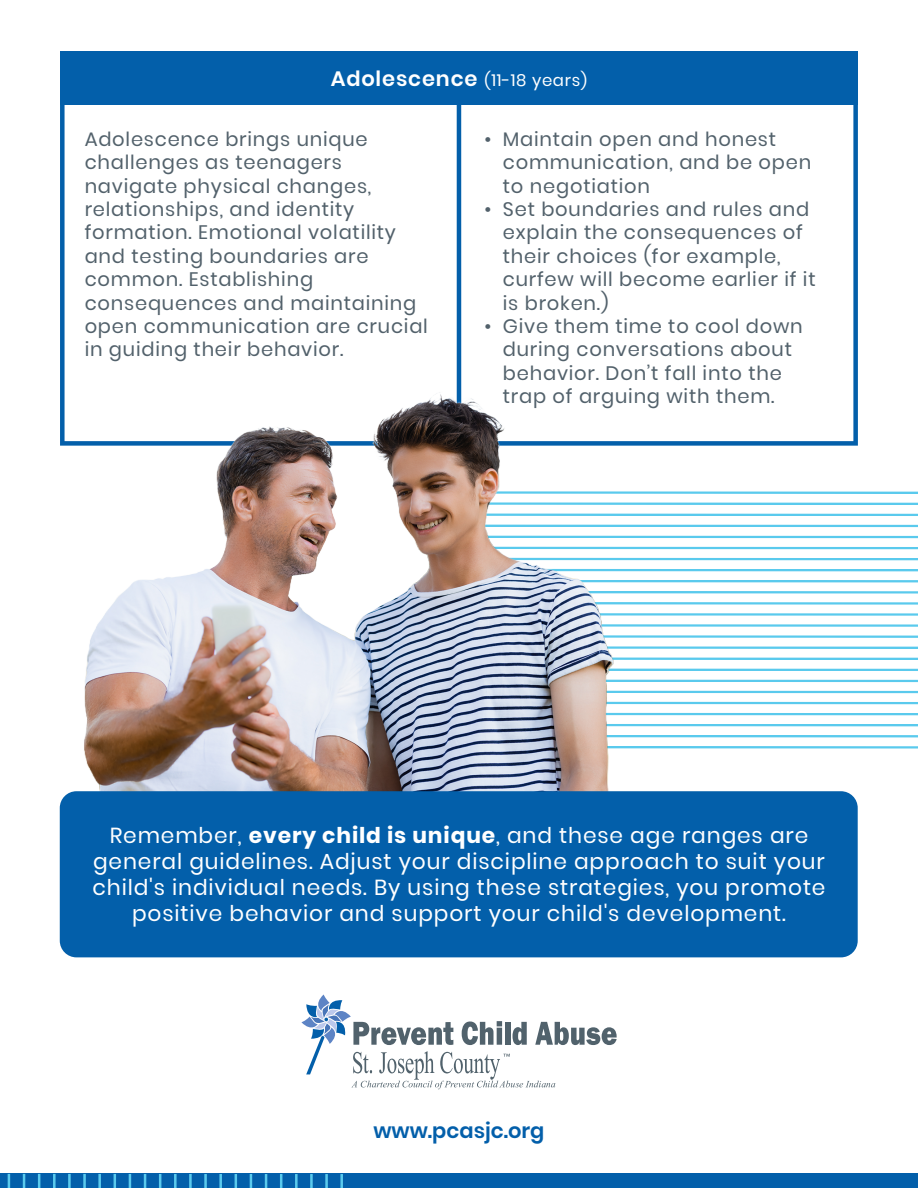
<style>
.page{position:relative;width:918px;height:1188px;background:#fff}
.page>*{position:absolute;margin:0;border:0;box-sizing:border-box;transform-origin:0 0}
.t1{font:21.75px/26.1px "Poppins";letter-spacing:.04em;color:#fff;text-align:center}
.t2{font:600 21px "Poppins";color:#035faa}
.t3{font:19.5px/23.4px "Poppins";letter-spacing:.04em;color:#52616b}
.t4{font:16.5px "Poppins";letter-spacing:.04em;color:#fff}
.s1{font-weight:600;font-size:21px}
.s2{font-weight:700}
</style>
<div class="page">
<div style="left:0;top:1174px;width:918px;height:14px;background:#035faa"></div>
<svg style="left:8px;top:1174px;width:2px;height:14px"></svg>
<svg style="left:23px;top:1174px;width:2px;height:14px"></svg>
<svg style="left:38px;top:1174px;width:2px;height:14px"></svg>
<svg style="left:53px;top:1174px;width:3px;height:14px"></svg>
<svg style="left:68px;top:1174px;width:3px;height:14px"></svg>
<svg style="left:83px;top:1174px;width:3px;height:14px"></svg>
<svg style="left:98px;top:1174px;width:3px;height:14px"></svg>
<svg style="left:114px;top:1174px;width:2px;height:14px"></svg>
<svg style="left:129px;top:1174px;width:2px;height:14px"></svg>
<svg style="left:144px;top:1174px;width:2px;height:14px"></svg>
<svg style="left:159px;top:1174px;width:2px;height:14px"></svg>
<svg style="left:174px;top:1174px;width:3px;height:14px"></svg>
<svg style="left:189px;top:1174px;width:3px;height:14px"></svg>
<svg style="left:204px;top:1174px;width:3px;height:14px"></svg>
<svg style="left:219px;top:1174px;width:3px;height:14px"></svg>
<svg style="left:235px;top:1174px;width:2px;height:14px"></svg>
<svg style="left:250px;top:1174px;width:2px;height:14px"></svg>
<svg style="left:265px;top:1174px;width:2px;height:14px"></svg>
<svg style="left:280px;top:1174px;width:2px;height:14px"></svg>
<svg style="left:295px;top:1174px;width:3px;height:14px"></svg>
<svg style="left:310px;top:1174px;width:3px;height:14px"></svg>
<svg style="left:325px;top:1174px;width:3px;height:14px"></svg>
<svg style="left:340px;top:1174px;width:3px;height:14px"></svg>
<svg style="left:60px;top:105px;width:798px;height:341px"></svg>
<div style="left:60px;top:51px;width:798px;height:54px;background:#035faa"></div>
<hr style="left:457px;top:91px;width:4px;height:352px;background:#035faa">
<svg style="left:780px;top:491px;width:138px;height:3px"></svg>
<svg style="left:780px;top:502px;width:138px;height:3px"></svg>
<svg style="left:780px;top:513px;width:138px;height:3px"></svg>
<svg style="left:780px;top:524px;width:138px;height:4px"></svg>
<svg style="left:780px;top:535px;width:138px;height:4px"></svg>
<svg style="left:780px;top:546px;width:138px;height:4px"></svg>
<svg style="left:780px;top:558px;width:138px;height:3px"></svg>
<svg style="left:780px;top:569px;width:138px;height:3px"></svg>
<svg style="left:780px;top:580px;width:138px;height:3px"></svg>
<svg style="left:780px;top:591px;width:138px;height:3px"></svg>
<svg style="left:780px;top:602px;width:138px;height:3px"></svg>
<svg style="left:780px;top:613px;width:138px;height:3px"></svg>
<svg style="left:780px;top:624px;width:138px;height:3px"></svg>
<svg style="left:780px;top:635px;width:138px;height:3px"></svg>
<svg style="left:780px;top:646px;width:138px;height:3px"></svg>
<svg style="left:780px;top:657px;width:138px;height:3px"></svg>
<svg style="left:780px;top:668px;width:138px;height:3px"></svg>
<svg style="left:780px;top:679px;width:138px;height:4px"></svg>
<svg style="left:780px;top:690px;width:138px;height:4px"></svg>
<svg style="left:780px;top:701px;width:138px;height:4px"></svg>
<svg style="left:780px;top:713px;width:138px;height:3px"></svg>
<svg style="left:780px;top:724px;width:138px;height:3px"></svg>
<svg style="left:780px;top:735px;width:138px;height:3px"></svg>
<svg style="left:780px;top:746px;width:138px;height:3px"></svg>
<svg style="left:301px;top:994px;width:316px;height:95px"></svg>
<img style="left:59px;top:377px;width:721px;height:503px">
<div style="left:60px;top:791px;width:798px;height:166px;background:#035faa;border-radius:17px"></div>
<p class="t4" style="left:331px;top:70px;width:258px"><span class="s1">Adolescence</span> (11-18 years)</p>
<p class="t3" style="left:85px;top:127px;width:345px">Adolescence brings unique challenges as teenagers navigate physical changes, relationships, and identity formation. Emotional volatility and testing boundaries are common. Establishing consequences and maintaining open communication are crucial in guiding their behavior.</p>
<p class="t3" style="left:503px;top:127px;width:310px;text-indent:-18px">• Maintain open and honest communication, and be open to negotiation</p>
<p class="t3" style="left:503px;top:198px;width:314px;text-indent:-18px">• Set boundaries and rules and explain the consequences of their choices (for example, curfew will become earlier if it is broken.)</p>
<p class="t3" style="left:484px;top:315px;width:320px;text-align:center">• Give them time to cool down during conversations about behavior. Don’t fall into the trap of arguing with them.</p>
<p class="t1" style="left:92px;top:823px;width:735px">Remember, <span class="s2">every child is unique</span>, and these age ranges are general guidelines. Adjust your discipline approach to suit your child's individual needs. By using these strategies, you promote positive behavior and support your child's development.</p>
<p class="t2" style="left:374px;top:1118px;width:172px">www.pcasjc.org</p>
</div>
